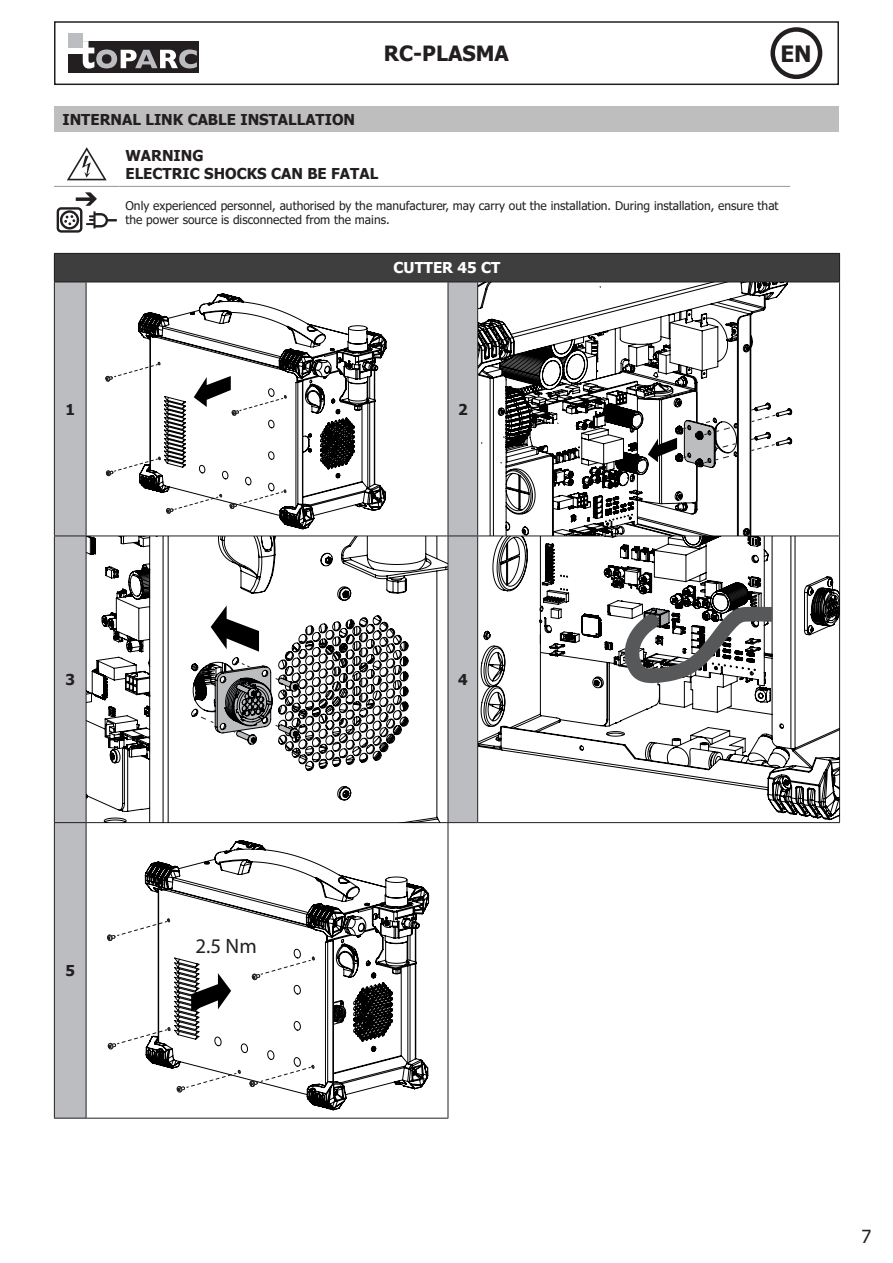
<style>
.page{position:relative;width:893px;height:1263px;background:#fff}
.page>*{position:absolute;margin:0;border:0;box-sizing:border-box;transform-origin:0 0}
.t1{font:700 22.5px "Tahoma";color:#231f20}
.t2{font:700 21px "Tahoma";color:#231f20}
.t3{font:20.85px "Myriad Pro";color:#231f20}
.t4{font:18px "Tahoma";color:#231f20}
.t5{font:700 15px "Tahoma";color:#231f20}
.t6{font:700 15px "Tahoma";color:#fff}
.t7{font:12px/14.4px "Tahoma";color:#231f20}
</style>
<div class="page">
<div style="left:54px;top:21px;width:785px;height:64px;border:2px solid #231f20"></div>
<div style="left:770px;top:27px;width:52px;height:52px;border:4px solid #231f20;border-radius:50%"></div>
<div style="left:68px;top:41px;width:131px;height:32px;background:#231f20"></div>
<svg style="left:83px;top:41px;width:114px;height:28px"></svg>
<div style="left:68px;top:39px;width:15px;height:14px;background:#fff"></div>
<div style="left:68px;top:33px;width:15px;height:15px;background:#bcbdc0"></div>
<div style="left:54px;top:106px;width:784px;height:26px;background:#bebebe"></div>
<hr style="left:54px;top:186px;width:65px;height:1px;background:#939598">
<hr style="left:119px;top:186px;width:671px;height:1px;background:#939598">
<svg style="left:67px;top:147px;width:40px;height:33px"></svg>
<svg style="left:57px;top:192px;width:60px;height:41px"></svg>
<div style="left:54px;top:253px;width:786px;height:29px;background:#3e3e3f"></div>
<svg style="left:55px;top:283px;width:423px;height:835px"></svg>
<hr style="left:54px;top:253px;width:32px;height:1px;background:#231f20">
<svg style="left:54px;top:254px;width:1px;height:28px"></svg>
<hr style="left:86px;top:253px;width:362px;height:1px;background:#231f20">
<hr style="left:448px;top:253px;width:30px;height:1px;background:#231f20">
<hr style="left:478px;top:253px;width:362px;height:1px;background:#231f20">
<svg style="left:839px;top:254px;width:1px;height:28px"></svg>
<hr style="left:54px;top:282px;width:32px;height:1px;background:#231f20">
<hr style="left:54px;top:282px;width:1px;height:254px;background:#231f20">
<hr style="left:86px;top:282px;width:362px;height:1px;background:#231f20">
<hr style="left:86px;top:282px;width:1px;height:254px;background:#231f20">
<hr style="left:448px;top:282px;width:30px;height:1px;background:#231f20">
<hr style="left:448px;top:282px;width:1px;height:254px;background:#231f20">
<hr style="left:478px;top:282px;width:362px;height:1px;background:#231f20">
<hr style="left:477px;top:282px;width:1px;height:254px;background:#231f20">
<hr style="left:839px;top:282px;width:1px;height:254px;background:#231f20">
<hr style="left:478px;top:822px;width:362px;height:1px;background:#231f20">
<hr style="left:54px;top:536px;width:32px;height:1px;background:#231f20">
<hr style="left:54px;top:536px;width:1px;height:286px;background:#231f20">
<hr style="left:448px;top:536px;width:30px;height:1px;background:#231f20">
<hr style="left:448px;top:536px;width:1px;height:286px;background:#231f20">
<hr style="left:477px;top:536px;width:1px;height:286px;background:#231f20">
<hr style="left:839px;top:536px;width:1px;height:286px;background:#231f20">
<hr style="left:54px;top:822px;width:32px;height:1px;background:#231f20">
<hr style="left:54px;top:823px;width:1px;height:295px;background:#231f20">
<hr style="left:86px;top:822px;width:362px;height:1px;background:#231f20">
<hr style="left:86px;top:823px;width:1px;height:295px;background:#231f20">
<hr style="left:448px;top:822px;width:30px;height:1px;background:#231f20">
<hr style="left:448px;top:823px;width:1px;height:295px;background:#231f20">
<hr style="left:54px;top:1118px;width:32px;height:1px;background:#231f20">
<hr style="left:86px;top:1118px;width:362px;height:1px;background:#231f20">
<svg style="left:139px;top:294px;width:247px;height:235px"></svg>
<svg style="left:105px;top:362px;width:55px;height:20px"></svg>
<svg style="left:106px;top:457px;width:55px;height:19px"></svg>
<svg style="left:166px;top:494px;width:56px;height:20px"></svg>
<svg style="left:230px;top:490px;width:56px;height:19px"></svg>
<svg style="left:194px;top:376px;width:93px;height:40px"></svg>
<svg style="left:478px;top:282px;width:314px;height:254px"></svg>
<svg style="left:751px;top:409px;width:25px;height:13px"></svg>
<svg style="left:683px;top:419px;width:55px;height:50px"></svg>
<svg style="left:750px;top:438px;width:25px;height:13px"></svg>
<svg style="left:648px;top:438px;width:29px;height:24px"></svg>
<svg style="left:86px;top:536px;width:362px;height:286px"></svg>
<svg style="left:192px;top:660px;width:107px;height:85px"></svg>
<svg style="left:211px;top:605px;width:48px;height:47px"></svg>
<svg style="left:478px;top:536px;width:361px;height:285px"></svg>
<svg style="left:624px;top:607px;width:148px;height:76px"></svg>
<svg style="left:145px;top:840px;width:284px;height:270px"></svg>
<svg style="left:107px;top:918px;width:63px;height:23px"></svg>
<svg style="left:108px;top:1027px;width:62px;height:22px"></svg>
<svg style="left:177px;top:1070px;width:64px;height:22px"></svg>
<svg style="left:250px;top:1065px;width:64px;height:22px"></svg>
<svg style="left:252px;top:956px;width:63px;height:24px"></svg>
<svg style="left:333px;top:1000px;width:13px;height:25px"></svg>
<svg style="left:191px;top:973px;width:40px;height:38px"></svg>
<p class="t2" style="left:384px;top:39px;width:126px">RC-PLASMA</p>
<p class="t1" style="left:780px;top:38px;width:33px">EN</p>
<p class="t5" style="left:63px;top:109px;width:294px">INTERNAL LINK CABLE INSTALLATION</p>
<p class="t5" style="left:125px;top:145px;width:80px">WARNING</p>
<p class="t5" style="left:125px;top:163px;width:254px">ELECTRIC SHOCKS CAN BE FATAL</p>
<p class="t7" style="left:125px;top:199px;width:655px">Only experienced personnel, authorised by the manufacturer, may carry out the installation. During installation, ensure that the power source is disconnected from the mains.</p>
<p class="t6" style="left:394px;top:257px;width:108px">CUTTER 45 CT</p>
<p class="t5" style="left:65px;top:399px;width:11px">1</p>
<p class="t5" style="left:458px;top:399px;width:11px">2</p>
<p class="t5" style="left:65px;top:669px;width:11px">3</p>
<p class="t5" style="left:458px;top:669px;width:11px">4</p>
<p class="t5" style="left:65px;top:960px;width:11px">5</p>
<p class="t3" style="left:195px;top:933px;width:63px">2.5 Nm</p>
<p class="t4" style="left:861px;top:1224px;width:11px">7</p>
</div>
